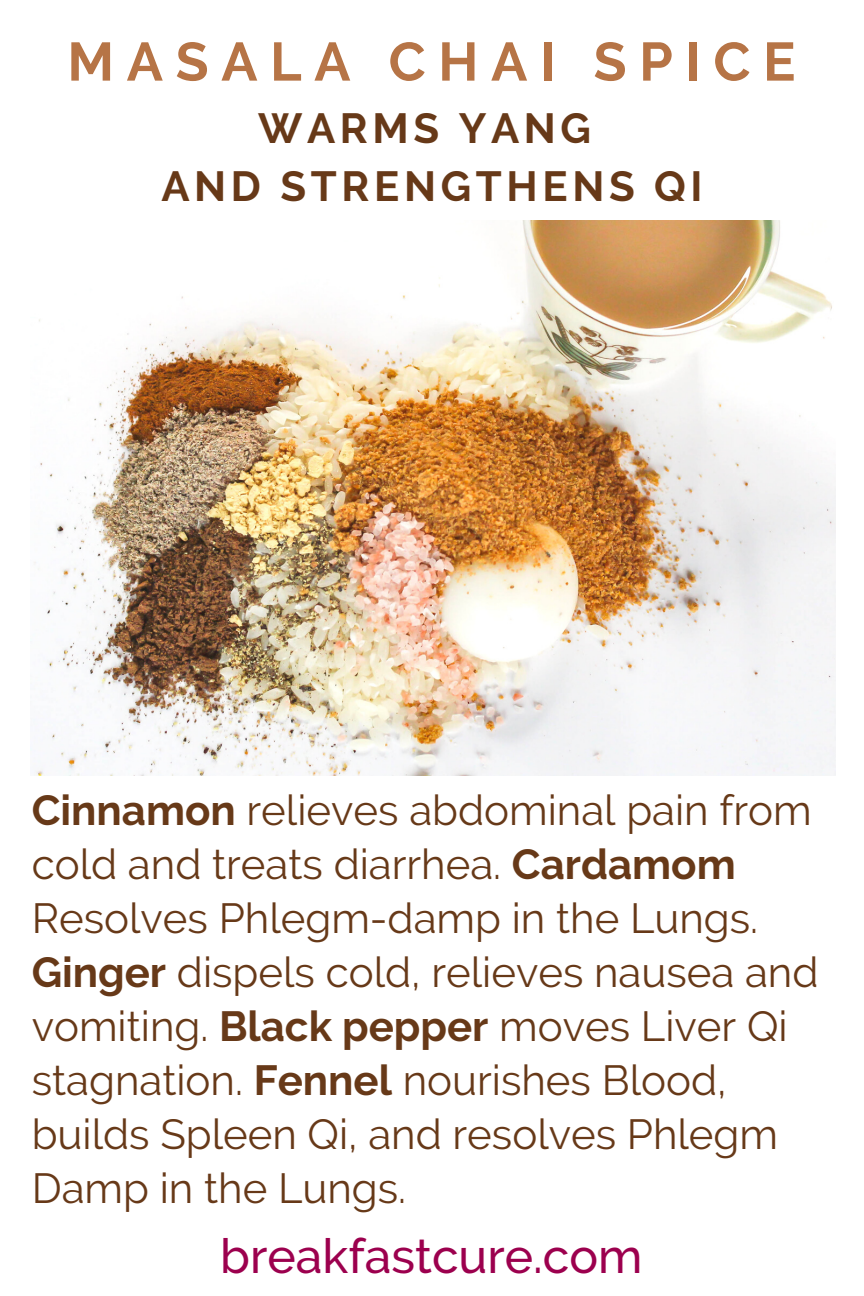
<style>
.page{position:relative;width:864px;height:1296px;background:#fff}
.page>*{position:absolute;margin:0;border:0;box-sizing:border-box;transform-origin:0 0}
.t1{font:700 54px "Raleway";letter-spacing:.235em;color:#b67446}
.t2{font:500 48px "Raleway";color:#9c004e}
.t3{font:42px/54px "Raleway";color:#673918}
.t4{font:700 42px/57.6px "Raleway";letter-spacing:.11em;color:#673918;text-align:center}
.s1{font-weight:700}
</style>
<div class="page">
<img style="left:30px;top:220px;width:806px;height:556px">
<p class="t1" style="left:67px;top:30px;width:730px">MASALA CHAI SPICE</p>
<p class="t4" style="left:161px;top:100px;width:543px">WARMS YANG<br>AND STRENGTHENS QI</p>
<p class="t3" style="left:32px;top:784px;width:788px"><span class="s1">Cinnamon</span> relieves abdominal pain from cold and treats diarrhea. <span class="s1">Cardamom </span>Resolves Phlegm-damp in the Lungs.<br><span class="s1">Ginger</span> dispels cold, relieves nausea and vomiting. <span class="s1">Black pepper</span> moves Liver Qi stagnation. <span class="s1">Fennel</span> nourishes Blood, builds Spleen Qi, and resolves Phlegm Damp in the Lungs.</p>
<p class="t2" style="left:220px;top:1228px;width:424px">breakfastcure.com</p>
</div>
